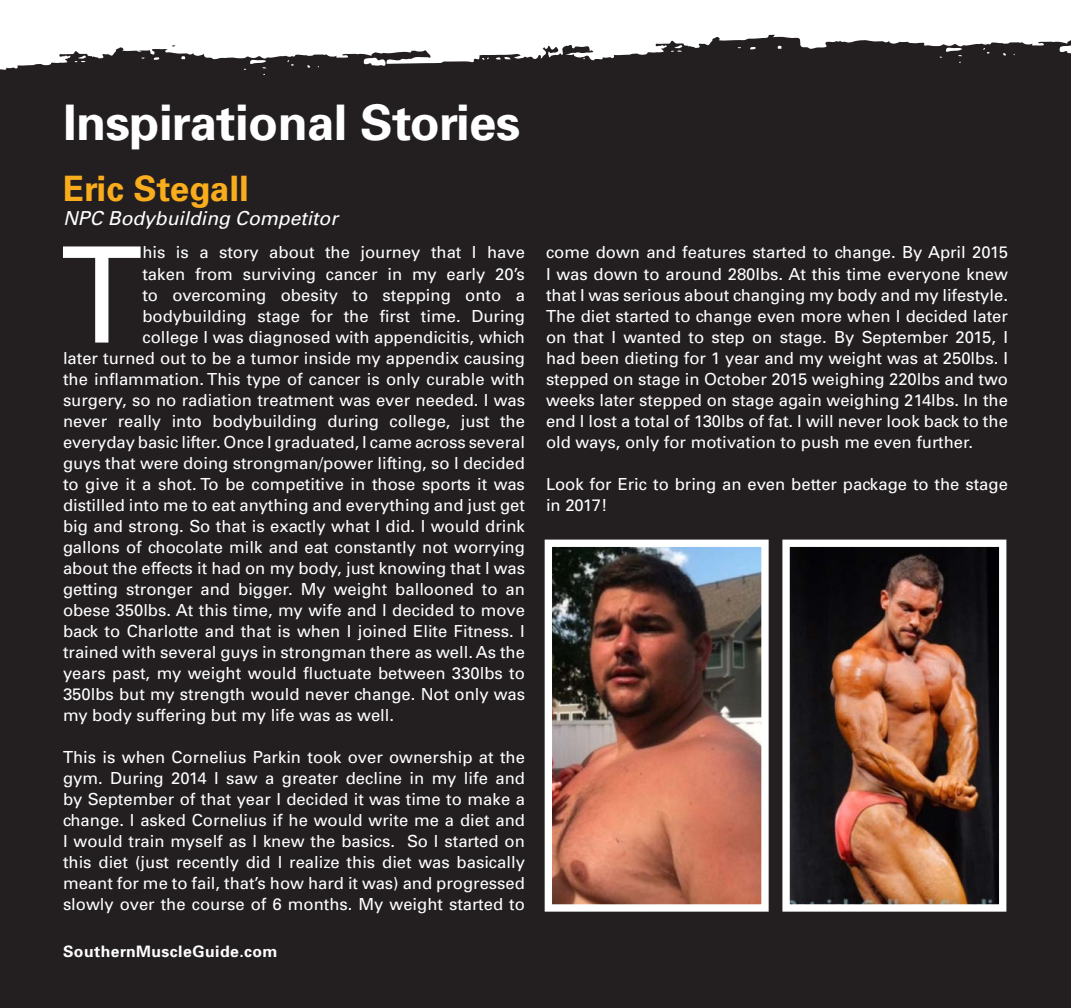
<style>
.page{position:relative;width:1071px;height:1008px;background:#fff}
.page>*{position:absolute;margin:0;border:0;box-sizing:border-box;transform-origin:0 0}
.Body_Copy{font:133px "Univers";color:#fff}
.Headline{font:700 49px "Univers";letter-spacing:-.01em;color:#fff}
.Headline-2{font:700 35px "Univers";color:#faad1c}
.Body_Copy-2{font:italic 19.25px "Univers";color:#fff}
.Body_Copy-3{font:16.62px/21px "Univers";color:#fff;text-align:justify}
.t1{font:700 15.75px "Univers";letter-spacing:.03em;color:#fff}
</style>
<div class="page">
<div style="left:0;top:0;width:1071px;height:1007px;background:#231f20"></div>
<svg style="left:0;top:0;width:1071px;height:70px;fill:#fff"></svg>
<svg style="left:181px;top:56px;width:4px;height:3px"></svg>
<svg style="left:153px;top:57px;width:7px;height:3px"></svg>
<svg style="left:70px;top:55px;width:16px;height:8px"></svg>
<svg style="left:244px;top:59px;width:22px;height:16px"></svg>
<svg style="left:777px;top:45px;width:4px;height:4px"></svg>
<svg style="left:363px;top:57px;width:23px;height:9px"></svg>
<svg style="left:287px;top:60px;width:7px;height:6px"></svg>
<svg style="left:750px;top:46px;width:6px;height:4px"></svg>
<svg style="left:496px;top:56px;width:15px;height:4px"></svg>
<svg style="left:482px;top:57px;width:7px;height:3px"></svg>
<svg style="left:667px;top:45px;width:15px;height:7px"></svg>
<img style="left:553px;top:547px;width:208px;height:356px">
<div style="left:545px;top:539px;width:224px;height:372px;border:7px solid #fff"></div>
<img style="left:790px;top:547px;width:208px;height:356px">
<div style="left:782px;top:539px;width:224px;height:372px;border:7px solid #fff"></div>
<p class="Headline" style="left:63px;top:93px;width:459px">Inspirational Stories</p>
<p class="Headline-2" style="left:63px;top:167px;width:187px">Eric Stegall</p>
<p class="Body_Copy-2" style="left:63px;top:207px;width:276px">NPC Bodybuilding Competitor</p>
<p class="Body_Copy" style="left:61px;top:218px;width:83px">T</p>
<p class="Body_Copy-3" style="left:142px;top:242px;width:384px">his is a story about the journey that I have</p>
<p class="Body_Copy-3" style="left:142px;top:263px;width:384px">taken from surviving cancer in my early 20’s</p>
<p class="Body_Copy-3" style="left:142px;top:284px;width:384px">to overcoming obesity to stepping onto a</p>
<p class="Body_Copy-3" style="left:142px;top:305px;width:384px">bodybuilding stage for the first time. During</p>
<p class="Body_Copy-3" style="left:142px;top:326px;width:384px">college I was diagnosed with appendicitis, which</p>
<p class="Body_Copy-3" style="left:63px;top:347px;width:464px">later turned out to be a tumor inside my appendix causing</p>
<p class="Body_Copy-3" style="left:63px;top:368px;width:464px">the inflammation. This type of cancer is only curable with</p>
<p class="Body_Copy-3" style="left:63px;top:389px;width:463px">surgery, so no radiation treatment was ever needed. I was</p>
<p class="Body_Copy-3" style="left:63px;top:410px;width:463px">never really into bodybuilding during college, just the</p>
<p class="Body_Copy-3" style="left:63px;top:431px;width:464px">everyday basic lifter. Once I graduated, I came across several</p>
<p class="Body_Copy-3" style="left:63px;top:452px;width:463px">guys that were doing strongman/power lifting, so I decided</p>
<p class="Body_Copy-3" style="left:63px;top:473px;width:463px">to give it a shot. To be competitive in those sports it was</p>
<p class="Body_Copy-3" style="left:63px;top:494px;width:463px">distilled into me to eat anything and everything and just get</p>
<p class="Body_Copy-3" style="left:63px;top:515px;width:463px">big and strong. So that is exactly what I did. I would drink</p>
<p class="Body_Copy-3" style="left:63px;top:536px;width:463px">gallons of chocolate milk and eat constantly not worrying</p>
<p class="Body_Copy-3" style="left:63px;top:557px;width:464px">about the effects it had on my body, just knowing that I was</p>
<p class="Body_Copy-3" style="left:63px;top:578px;width:464px">getting stronger and bigger. My weight ballooned to an</p>
<p class="Body_Copy-3" style="left:63px;top:599px;width:464px">obese 350lbs. At this time, my wife and I decided to move</p>
<p class="Body_Copy-3" style="left:63px;top:620px;width:463px">back to Charlotte and that is when I joined Elite Fitness. I</p>
<p class="Body_Copy-3" style="left:63px;top:641px;width:463px">trained with several guys in strongman there as well. As the</p>
<p class="Body_Copy-3" style="left:63px;top:662px;width:463px">years past, my weight would fluctuate between 330lbs to</p>
<p class="Body_Copy-3" style="left:63px;top:683px;width:464px">350lbs but my strength would never change. Not only was</p>
<p class="Body_Copy-3" style="left:63px;top:704px;width:333px">my body suffering but my life was as well.</p>
<p class="Body_Copy-3" style="left:63px;top:746px;width:464px">This is when Cornelius Parkin took over ownership at the gym. During 2014 I saw a greater decline in my life and by September of that year I decided it was time to make a change. I asked Cornelius if he would write me a diet and I would train myself as I knew the basics. So I started on this diet (just recently did I realize this diet was basically meant for me to fail, that’s how hard it was) and progressed slowly over the course of 6 months. My weight started to</p>
<p class="t1" style="left:63px;top:941px;width:216px">SouthernMuscleGuide.com</p>
<p class="Body_Copy-3" style="left:546px;top:242px;width:464px">come down and features started to change. By April 2015<br>I was down to around 280lbs. At this time everyone knew that I was serious about changing my body and my lifestyle.<br>The diet started to change even more when I decided later on that I wanted to step on stage. By September 2015, I had been dieting for 1 year and my weight was at 250lbs. I stepped on stage in October 2015 weighing 220lbs and two weeks later stepped on stage again weighing 214lbs. In the end I lost a total of 130lbs of fat. I will never look back to the old ways, only for motivation to push me even further.</p>
<p class="Body_Copy-3" style="left:546px;top:473px;width:463px">Look for Eric to bring an even better package to the stage in 2017!</p>
</div>
